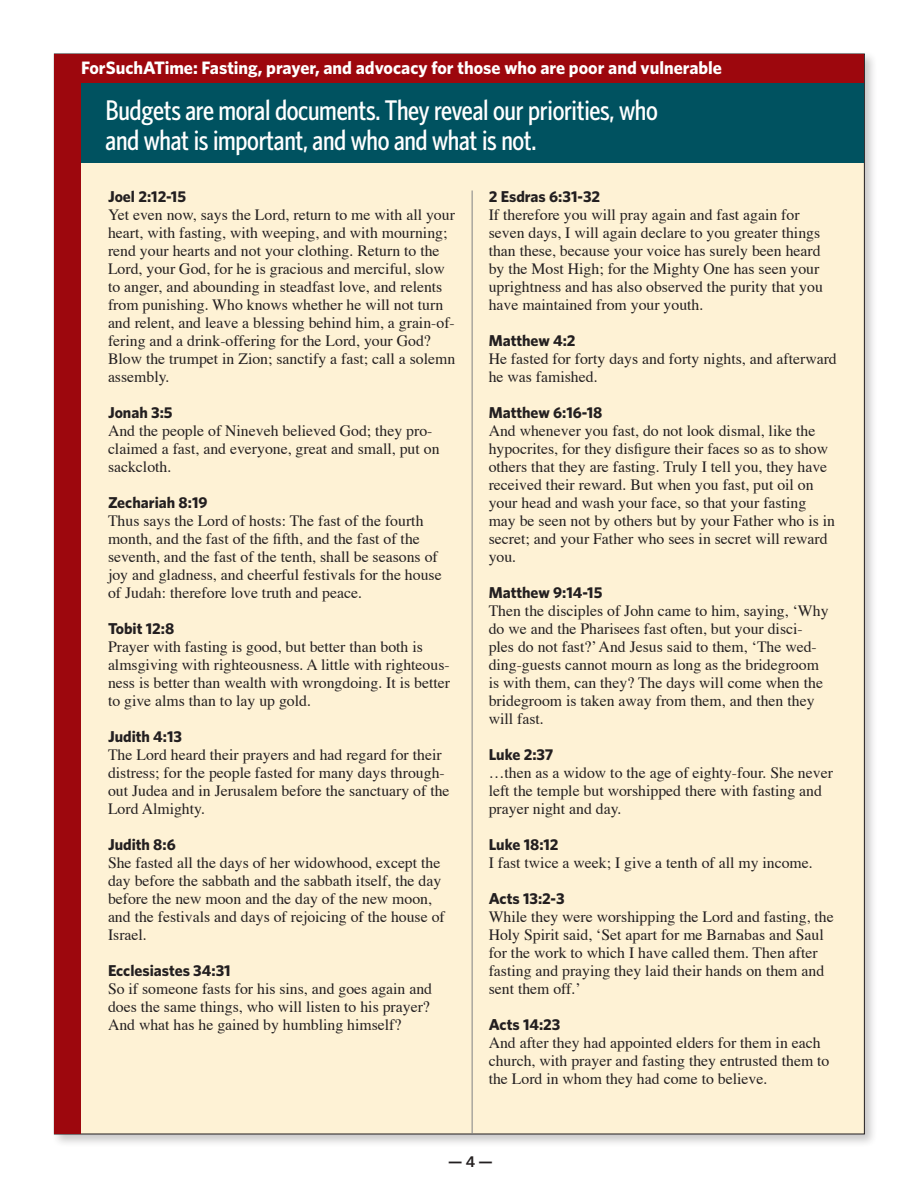
<style>
.page{position:relative;width:918px;height:1188px;background:#fff}
.page>*{position:absolute;margin:0;border:0;box-sizing:border-box;transform-origin:0 0}
.t1{font:500 condensed 28.5px/30px "Whitney HTF";letter-spacing:-.01em;color:#fff}
.t2{font:700 18px "Whitney HTF";color:#fff}
.t3{font:15.75px/18px "Times";color:#231f20}
.t4{font:600 15.75px "Whitney HTF";color:#231f20}
.s1{font-family:"Whitney HTF";font-weight:700}
</style>
<div class="page">
<div style="left:51px;top:50px;width:827px;height:1098px;background:#231f20;opacity:.25"></div>
<div style="left:54px;top:54px;width:810px;height:1080px;background:#fef2d5"></div>
<div style="left:54px;top:54px;width:810px;height:29px;background:#9d070d"></div>
<div style="left:54px;top:62px;width:27px;height:1072px;background:#9d070d"></div>
<hr style="left:472px;top:190px;width:1px;height:944px;background:#808285">
<div style="left:82px;top:83px;width:782px;height:80px;background:#005260"></div>
<p class="t2" style="left:81px;top:57px;width:643px">ForSuchATime: Fasting, prayer, and advocacy for those who are poor and vulnerable</p>
<p class="t1" style="left:106px;top:94px;width:554px">Budgets are moral documents. They reveal our priorities, who and what is important, and who and what is not.</p>
<p class="t3" style="left:108px;top:188px;width:349px"><span class="s1">Joel 2:12-15<br></span>Yet even now, says the Lord, return to me with all your heart, with fasting, with weeping, and with mourning; rend your hearts and not your clothing. Return to the Lord, your God, for he is gracious and merciful, slow to anger, and abounding in steadfast love, and relents from punishing. Who knows whether he will not turn and relent, and leave a blessing behind him, a grain-of&shy;fering and a drink-offering for the Lord, your God?<br>Blow the trumpet in Zion; sanctify a fast; call a solemn assembly.</p>
<p class="t3" style="left:108px;top:404px;width:333px"><span class="s1">Jonah 3:5<br></span>And the people of Nineveh believed God; they pro&shy;claimed a fast, and everyone, great and small, put on sackcloth.</p>
<p class="t3" style="left:108px;top:494px;width:335px"><span class="s1">Zechariah 8:19<br></span>Thus says the Lord of hosts: The fast of the fourth month, and the fast of the fifth, and the fast of the seventh, and the fast of the tenth, shall be seasons of joy and gladness, and cheerful festivals for the house of Judah: therefore love truth and peace.</p>
<p class="t3" style="left:108px;top:620px;width:344px"><span class="s1">Tobit 12:8<br></span>Prayer with fasting is good, but better than both is almsgiving with righteousness. A little with righteous&shy;ness is better than wealth with wrongdoing. It is better to give alms than to lay up gold.</p>
<p class="t3" style="left:108px;top:728px;width:343px"><span class="s1">Judith 4:13<br></span>The Lord heard their prayers and had regard for their distress; for the people fasted for many days through&shy;out Judea and in Jerusalem before the sanctuary of the Lord Almighty.</p>
<p class="t3" style="left:108px;top:836px;width:338px"><span class="s1">Judith 8:6<br></span>She fasted all the days of her widowhood, except the day before the sabbath and the sabbath itself, the day before the new moon and the day of the new moon, and the festivals and days of rejoicing of the house of Israel.</p>
<p class="t3" style="left:108px;top:962px;width:326px"><span class="s1">Ecclesiastes 34:31<br></span>So if someone fasts for his sins, and goes again and does the same things, who will listen to his prayer?<br>And what has he gained by humbling himself?</p>
<p class="t3" style="left:489px;top:188px;width:336px"><span class="s1">2 Esdras 6:31-32<br></span>If therefore you will pray again and fast again for seven days, I will again declare to you greater things than these, because your voice has surely been heard by the Most High; for the Mighty One has seen your uprightness and has also observed the purity that you have maintained from your youth.</p>
<p class="t3" style="left:489px;top:332px;width:350px"><span class="s1">Matthew 4:2<br></span>He fasted for forty days and forty nights, and afterward he was famished.</p>
<p class="t3" style="left:489px;top:404px;width:348px"><span class="s1">Matthew 6:16-18<br></span>And whenever you fast, do not look dismal, like the hypocrites, for they disfigure their faces so as to show others that they are fasting. Truly I tell you, they have received their reward. But when you fast, put oil on your head and wash your face, so that your fasting may be seen not by others but by your Father who is in secret; and your Father who sees in secret will reward you.</p>
<p class="t3" style="left:489px;top:584px;width:341px"><span class="s1">Matthew 9:14-15<br></span>Then the disciples of John came to him, saying, ‘Why do we and the Pharisees fast often, but your disci&shy;ples do not fast?’ And Jesus said to them, ‘The wed&shy;ding-guests cannot mourn as long as the bridegroom is with them, can they? The days will come when the bridegroom is taken away from them, and then they will fast.</p>
<p class="t3" style="left:489px;top:746px;width:346px"><span class="s1">Luke 2:37<br></span>…then as a widow to the age of eighty-four. She never left the temple but worshipped there with fasting and prayer night and day.</p>
<p class="t3" style="left:489px;top:836px;width:326px"><span class="s1">Luke 18:12<br></span>I fast twice a week; I give a tenth of all my income.</p>
<p class="t3" style="left:489px;top:890px;width:347px"><span class="s1">Acts 13:2-3<br></span>While they were worshipping the Lord and fasting, the Holy Spirit said, ‘Set apart for me Barnabas and Saul for the work to which I have called them. Then after fasting and praying they laid their hands on them and sent them off.’</p>
<p class="t3" style="left:489px;top:1016px;width:342px"><span class="s1">Acts 14:23<br></span>And after they had appointed elders for them in each church, with prayer and fasting they entrusted them to the Lord in whom they had come to believe.</p>
<p class="t4" style="left:448px;top:1152px;width:46px">— 4 —</p>
</div>
